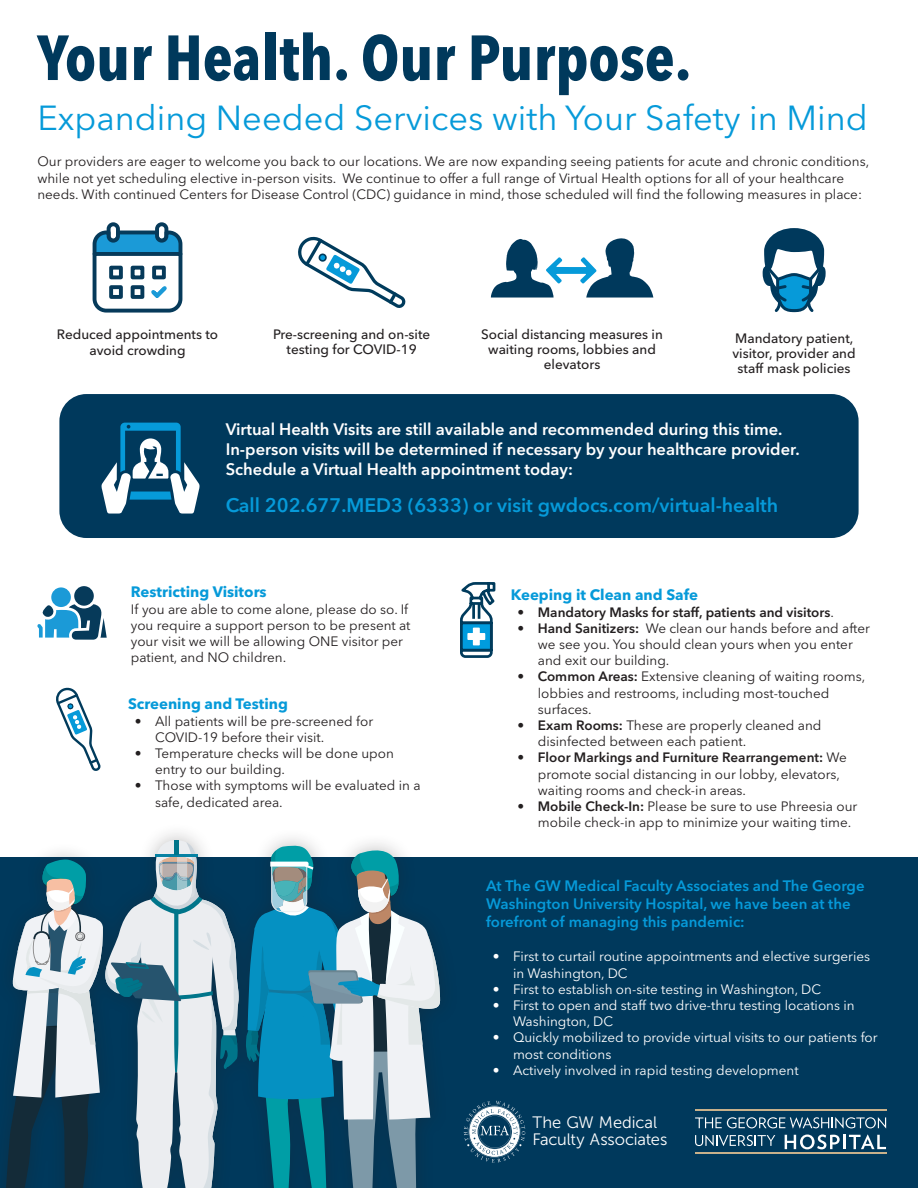
<style>
.page{position:relative;width:918px;height:1188px;background:#fff}
.page>*{position:absolute;margin:0;border:0;box-sizing:border-box;transform-origin:0 0}
.t1{font:700 condensed 63px "Avenir Next LT Pro";color:#00395c}
.t2{font:34.5px "Avenir Next LT Pro";color:#069ad9}
.t3{font:600 19.5px "Avenir Next LT Pro";color:#069ad9}
.t4{font:600 16.5px/19.8px "Avenir Next LT Pro";color:#fff}
.t5{font:16.5px/16.5px "Museo Sans 300";letter-spacing:-.005em;color:#fff}
.t6{font:600 15px/18px "Avenir Next LT Pro";color:#069ad9}
.t7{font:700 15px "Avenir Next LT Pro";color:#069ad9}
.t8{font:13.5px/16.2px "Avenir Next LT Pro";color:#231f20}
.t9{font:13.5px/16.2px "Avenir Next LT Pro";color:#fff}
.t10{font:500 13.5px/15px "Avenir Next LT Pro";color:#231f20;text-align:center}
.t11{font:600 13.5px "Avenir Next LT Pro";color:#231f20}
.s1{font-weight:400}
.s2{font-weight:600}
</style>
<div class="page">
<div style="left:59px;top:394px;width:800px;height:144px;background:#00395c;border-radius:27px"></div>
<div style="left:0;top:858px;width:918px;height:330px;background:#00395c"></div>
<div style="left:0;top:822px;width:459px;height:366px;background:#231f20;opacity:.3"></div>
<svg style="left:5px;top:840px;width:234px;height:348px"></svg>
<svg style="left:246px;top:845px;width:194px;height:343px"></svg>
<svg style="left:101px;top:423px;width:99px;height:91px"></svg>
<svg style="left:762px;top:228px;width:64px;height:85px"></svg>
<svg style="left:460px;top:582px;width:36px;height:76px"></svg>
<svg style="left:56px;top:687px;width:45px;height:84px"></svg>
<div style="left:155px;top:222px;width:13px;height:21px;border:4px solid #063a5a;border-radius:5px"></div>
<div style="left:107px;top:222px;width:13px;height:21px;border:4px solid #063a5a;border-radius:5px"></div>
<svg style="left:92px;top:229px;width:91px;height:84px"></svg>
<svg style="left:491px;top:238px;width:162px;height:60px"></svg>
<div style="left:51px;top:587px;width:20px;height:20px;background:#1b9ad7;border-radius:50%"></div>
<div style="left:74px;top:586px;width:20px;height:20px;background:#063a5a;border-radius:50%"></div>
<svg style="left:37px;top:604px;width:70px;height:36px"></svg>
<svg style="left:464px;top:1101px;width:61px;height:61px"></svg>
<hr style="left:695px;top:1110px;width:191px;height:1px;background:#c8b18b">
<hr style="left:695px;top:1153px;width:191px;height:1px;background:#c8b18b">
<svg style="left:695px;top:1117px;width:191px;height:11px"></svg>
<svg style="left:695px;top:1135px;width:80px;height:11px"></svg>
<svg style="left:785px;top:1135px;width:55px;height:14px"></svg>
<hr style="left:843px;top:1135px;width:3px;height:14px;background:#fff">
<svg style="left:849px;top:1135px;width:37px;height:14px"></svg>
<svg style="left:298px;top:236px;width:108px;height:72px"></svg>
<p class="t1" style="left:37px;top:19px;width:656px">Your Health. Our Purpose.</p>
<p class="t2" style="left:37px;top:98px;width:832px">Expanding Needed Services with Your Safety in Mind</p>
<p class="t8" style="left:37px;top:154px;width:833px">Our providers are eager to welcome you back to our locations. We are now expanding seeing patients for acute and chronic conditions, while not yet scheduling elective in-person visits. We continue to offer a full range of Virtual Health options for all of your healthcare needs. With continued Centers for Disease Control (CDC) guidance in mind, those scheduled will find the following measures in place:</p>
<p class="t10" style="left:57px;top:326px;width:163px;line-height:16.2px">Reduced appointments to avoid crowding</p>
<p class="t10" style="left:733px;top:331px;width:125px">Mandatory patient, visitor, provider and staff mask policies</p>
<p class="t10" style="left:273px;top:327px;width:159px">Pre-screening and on-site testing for COVID-19</p>
<p class="t10" style="left:481px;top:327px;width:183px">Social distancing measures in waiting rooms, lobbies and elevators</p>
<p class="t4" style="left:226px;top:419px;width:558px">Virtual Health Visits are still available and recommended during this time.</p>
<p class="t4" style="left:226px;top:439px;width:576px">In-person visits will be determined if necessary by your healthcare provider.<br>Schedule a Virtual Health appointment today:</p>
<p class="t3" style="left:226px;top:494px;width:554px">Call 202.677.MED3 (6333) or visit gwdocs.com/virtual-health</p>
<p class="t7" style="left:131px;top:583px;width:137px">Restricting Visitors</p>
<p class="t8" style="left:131px;top:601px;width:281px">If you are able to come alone, please do so. If you require a support person to be present at your visit we will be allowing ONE visitor per patient, and NO children.</p>
<p class="t7" style="left:128px;top:695px;width:161px">Screening and Testing</p>
<p class="t8" style="left:155px;top:713px;width:220px;text-indent:-20px">• All patients will be pre-screened for<br>COVID-19 before their visit.</p>
<p class="t8" style="left:155px;top:745px;width:240px;text-indent:-20px">• Temperature checks will be done upon entry to our building.</p>
<p class="t8" style="left:155px;top:778px;width:267px;text-indent:-20px">• Those with symptoms will be evaluated in a safe, dedicated area.</p>
<p class="t7" style="left:511px;top:586px;width:189px">Keeping it Clean and Safe</p>
<p class="t11" style="left:518px;top:604px;width:318px">• Mandatory Masks for staff, patients and visitors<span class="s1">.</span></p>
<p class="t8" style="left:538px;top:620px;width:334px;text-indent:-20px"><span class="s2">• Hand Sanitizers:</span> We clean our hands before and after we see you. You should clean yours when you enter and exit our building.</p>
<p class="t8" style="left:538px;top:669px;width:329px;text-indent:-20px"><span class="s2">• Common Areas:</span> Extensive cleaning of waiting rooms, lobbies and restrooms, including most-touched surfaces.</p>
<p class="t8" style="left:538px;top:717px;width:285px;text-indent:-20px"><span class="s2">• Exam Rooms:</span> These are properly cleaned and disinfected between each patient.</p>
<p class="t8" style="left:538px;top:750px;width:311px;text-indent:-20px"><span class="s2">• Floor Markings and Furniture Rearrangement:</span> We promote social distancing in our lobby, elevators, waiting rooms and check-in areas.</p>
<p class="t8" style="left:538px;top:798px;width:321px;text-indent:-20px"><span class="s2">• Mobile Check-In:</span> Please be sure to use Phreesia our mobile check-in app to minimize your waiting time.</p>
<p class="t6" style="left:486px;top:877px;width:380px">At The GW Medical Faculty Associates and The George<br>Washington University Hospital, we have been at the forefront of managing this pandemic:</p>
<p class="t9" style="left:513px;top:949px;width:359px;text-indent:-20px">• First to curtail routine appointments and elective surgeries in Washington, DC</p>
<p class="t9" style="left:493px;top:981px;width:330px">• First to establish on-site testing in Washington, DC</p>
<p class="t9" style="left:513px;top:997px;width:343px;text-indent:-20px">• First to open and staff two drive-thru testing locations in<br>Washington, DC</p>
<p class="t9" style="left:513px;top:1030px;width:366px;text-indent:-20px">• Quickly mobilized to provide virtual visits to our patients for most conditions</p>
<p class="t9" style="left:493px;top:1062px;width:307px">• Actively involved in rapid testing development</p>
<p class="t5" style="left:533px;top:1114px;width:136px">The GW Medical<br>Faculty Associates</p>
</div>
